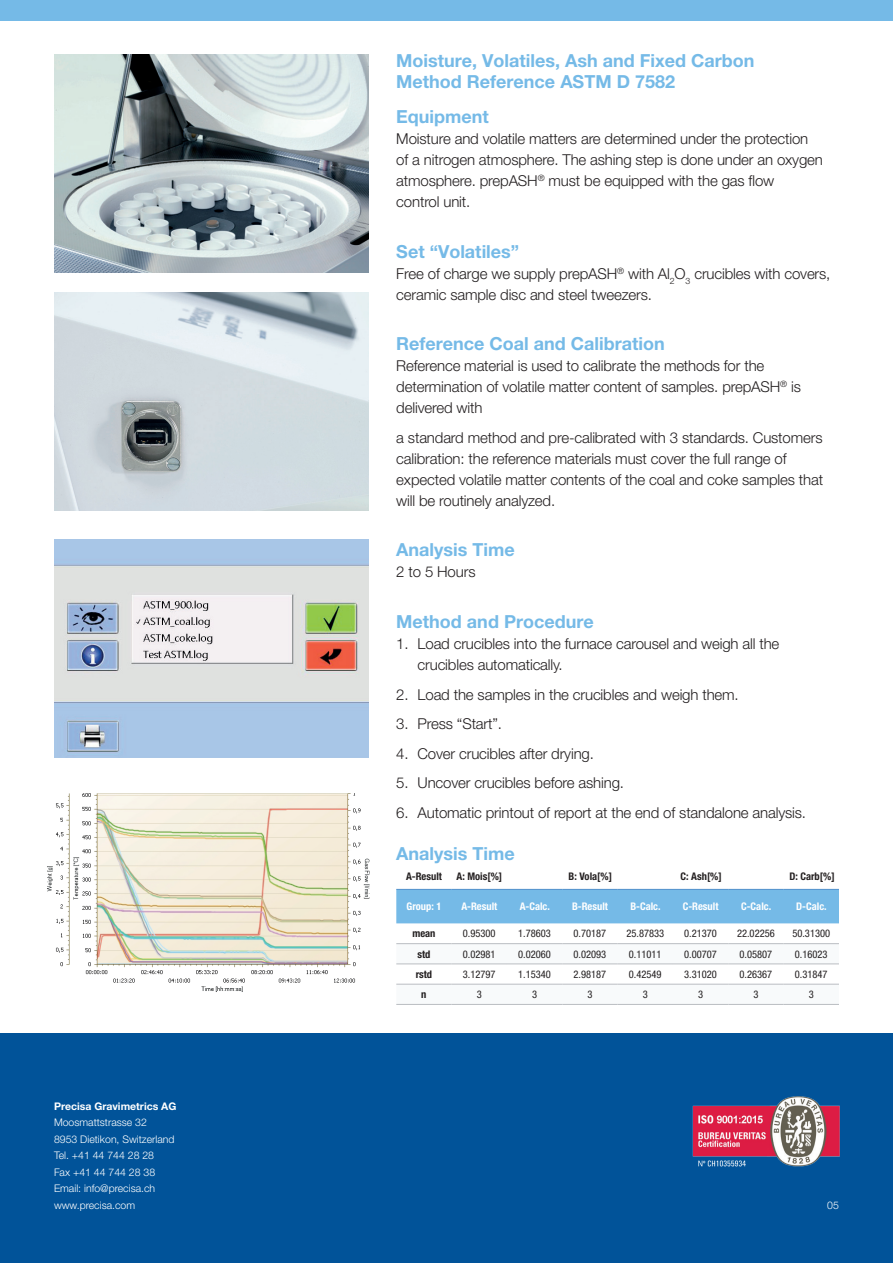
<style>
.page{position:relative;width:893px;height:1263px;background:#fff}
.page>*{position:absolute;margin:0;border:0;box-sizing:border-box;transform-origin:0 0}
.t1{font:700 18px/21px "Helvetica Neue LT Pro";color:#75bae7}
.t2{font:300 15px/21px "Helvetica Neue LT Pro";letter-spacing:-.01em;color:#231f20}
.t3{font:condensed 10.5px "Helvetica Neue LT Pro";color:#231f20}
.t4{font:300 10.5px/16.5px "Helvetica Neue LT Pro";color:#fff}
.t5{font:700 condensed 10.5px "Helvetica Neue LT Pro";color:#fff}
.t6{font:700 condensed 10.5px "Helvetica Neue LT Pro";color:#231f20}
.t7{font:700 10.5px "Helvetica Neue LT Pro";color:#fff}
</style>
<div class="page">
<img style="left:54px;top:292px;width:314px;height:218px">
<div style="left:0;top:0;width:893px;height:20px;background:#75bae7"></div>
<img style="left:54px;top:54px;width:314px;height:218px">
<img style="left:54px;top:539px;width:314px;height:218px">
<img style="left:47px;top:793px;width:323px;height:199px">
<div style="left:0;top:1033px;width:893px;height:230px;background:#015399"></div>
<img style="left:692px;top:1096px;width:148px;height:71px">
<div style="left:396px;top:890px;width:443px;height:33px;background:#75bae7"></div>
<svg style="left:396px;top:944px;width:443px;height:60px"></svg>
<hr style="left:396px;top:943px;width:56px;height:1px;background:#babdc2">
<hr style="left:452px;top:943px;width:55px;height:1px;background:#babdc2">
<hr style="left:507px;top:943px;width:55px;height:1px;background:#babdc2">
<hr style="left:562px;top:943px;width:56px;height:1px;background:#babdc2">
<hr style="left:618px;top:943px;width:55px;height:1px;background:#babdc2">
<hr style="left:673px;top:943px;width:55px;height:1px;background:#babdc2">
<hr style="left:728px;top:943px;width:56px;height:1px;background:#babdc2">
<hr style="left:784px;top:943px;width:55px;height:1px;background:#babdc2">
<hr style="left:396px;top:964px;width:56px;height:1px;background:#babdc2">
<hr style="left:452px;top:964px;width:55px;height:1px;background:#babdc2">
<hr style="left:507px;top:964px;width:55px;height:1px;background:#babdc2">
<hr style="left:562px;top:964px;width:56px;height:1px;background:#babdc2">
<hr style="left:618px;top:964px;width:55px;height:1px;background:#babdc2">
<hr style="left:673px;top:964px;width:55px;height:1px;background:#babdc2">
<hr style="left:728px;top:964px;width:56px;height:1px;background:#babdc2">
<hr style="left:784px;top:964px;width:55px;height:1px;background:#babdc2">
<hr style="left:396px;top:984px;width:56px;height:1px;background:#babdc2">
<hr style="left:452px;top:984px;width:55px;height:1px;background:#babdc2">
<hr style="left:507px;top:984px;width:55px;height:1px;background:#babdc2">
<hr style="left:562px;top:984px;width:56px;height:1px;background:#babdc2">
<hr style="left:618px;top:984px;width:55px;height:1px;background:#babdc2">
<hr style="left:673px;top:984px;width:55px;height:1px;background:#babdc2">
<hr style="left:728px;top:984px;width:56px;height:1px;background:#babdc2">
<hr style="left:784px;top:984px;width:55px;height:1px;background:#babdc2">
<hr style="left:396px;top:1004px;width:56px;height:1px;background:#babdc2">
<hr style="left:452px;top:1004px;width:55px;height:1px;background:#babdc2">
<hr style="left:507px;top:1004px;width:55px;height:1px;background:#babdc2">
<hr style="left:562px;top:1004px;width:56px;height:1px;background:#babdc2">
<hr style="left:618px;top:1004px;width:55px;height:1px;background:#babdc2">
<hr style="left:673px;top:1004px;width:55px;height:1px;background:#babdc2">
<hr style="left:728px;top:1004px;width:56px;height:1px;background:#babdc2">
<hr style="left:784px;top:1004px;width:55px;height:1px;background:#babdc2">
<hr style="left:396px;top:889px;width:56px;height:1px;background:#5090cc">
<hr style="left:452px;top:889px;width:55px;height:1px;background:#5090cc">
<hr style="left:507px;top:889px;width:55px;height:1px;background:#5090cc">
<hr style="left:562px;top:889px;width:56px;height:1px;background:#5090cc">
<hr style="left:618px;top:889px;width:55px;height:1px;background:#5090cc">
<hr style="left:673px;top:889px;width:55px;height:1px;background:#5090cc">
<hr style="left:728px;top:889px;width:56px;height:1px;background:#5090cc">
<hr style="left:784px;top:889px;width:55px;height:1px;background:#5090cc">
<p class="t7" style="left:54px;top:1100px;width:124px">Precisa Gravimetrics AG</p>
<p class="t4" style="left:54px;top:1114px;width:122px">Moosmattstrasse 32<br>8953 Dietikon, Switzerland<br>Tel. +41 44 744 28 28<br>Fax +41 44 744 28 38<br>Email: info@precisa.ch www.precisa.com</p>
<p class="t1" style="left:396px;top:50px;width:360px">Moisture, Volatiles, Ash and Fixed Carbon<br>Method Reference ASTM D 7582</p>
<p class="t1" style="left:396px;top:106px;width:94px">Equipment</p>
<p class="t2" style="left:396px;top:128px;width:428px">Moisture and volatile matters are determined under the protection of a nitrogen atmosphere. The ashing step is done under an oxygen atmosphere. prepASH<sup>®</sup> must be equipped with the gas flow<br>control unit.</p>
<p class="t1" style="left:396px;top:241px;width:124px">Set “Volatiles”</p>
<p class="t2" style="left:396px;top:263px;width:436px">Free of charge we supply prepASH<sup>®</sup> with Al<sub>2</sub>O<sub>3</sub> crucibles with covers, ceramic sample disc and steel tweezers.</p>
<p class="t1" style="left:396px;top:333px;width:270px">Reference Coal and Calibration</p>
<p class="t2" style="left:396px;top:355px;width:406px">Reference material is used to calibrate the methods for the determination of volatile matter content of samples. prepASH<sup>®</sup> is delivered with</p>
<p class="t2" style="left:396px;top:427px;width:428px">a standard method and pre-calibrated with 3 standards. Customers calibration: the reference materials must cover the full range of expected volatile matter contents of the coal and coke samples that will be routinely analyzed.</p>
<p class="t1" style="left:396px;top:539px;width:120px">Analysis Time</p>
<p class="t2" style="left:396px;top:561px;width:81px">2 to 5 Hours</p>
<p class="t1" style="left:396px;top:611px;width:199px">Method and Procedure</p>
<p class="t2" style="left:418px;top:633px;width:363px;text-indent:-21px">1. Load crucibles into the furnace carousel and weigh all the crucibles automatically.</p>
<p class="t2" style="left:396px;top:683px;width:344px">2. Load the samples in the crucibles and weigh them.</p>
<p class="t2" style="left:396px;top:713px;width:107px">3. Press “Start”.</p>
<p class="t2" style="left:396px;top:742px;width:199px">4. Cover crucibles after drying.</p>
<p class="t2" style="left:396px;top:772px;width:229px">5. Uncover crucibles before ashing.</p>
<p class="t2" style="left:396px;top:801px;width:411px">6. Automatic printout of report at the end of standalone analysis.</p>
<p class="t1" style="left:396px;top:842px;width:120px">Analysis Time</p>
<p class="t6" style="left:406px;top:869px;width:37px">A-Result</p>
<p class="t6" style="left:457px;top:869px;width:47px">A: Mois[%]</p>
<p class="t6" style="left:569px;top:869px;width:45px">B: Vola[%]</p>
<p class="t6" style="left:681px;top:869px;width:43px">C: Ash[%]</p>
<p class="t6" style="left:789px;top:869px;width:47px">D: Carb[%]</p>
<p class="t5" style="left:406px;top:900px;width:36px">Group: 1</p>
<p class="t5" style="left:461px;top:900px;width:37px">A-Result</p>
<p class="t5" style="left:520px;top:900px;width:32px">A-Calc.</p>
<p class="t5" style="left:572px;top:900px;width:37px">B-Result</p>
<p class="t5" style="left:630px;top:900px;width:32px">B-Calc.</p>
<p class="t5" style="left:683px;top:900px;width:37px">C-Result</p>
<p class="t5" style="left:741px;top:900px;width:32px">C-Calc.</p>
<p class="t5" style="left:796px;top:900px;width:32px">D-Calc.</p>
<p class="t6" style="left:412px;top:927px;width:25px">mean</p>
<p class="t3" style="left:463px;top:927px;width:34px">0.95300</p>
<p class="t3" style="left:518px;top:927px;width:34px">1.78603</p>
<p class="t3" style="left:574px;top:927px;width:34px">0.70187</p>
<p class="t3" style="left:626px;top:927px;width:39px">25.87833</p>
<p class="t3" style="left:684px;top:927px;width:34px">0.21370</p>
<p class="t3" style="left:737px;top:927px;width:39px">22.02256</p>
<p class="t3" style="left:792px;top:927px;width:39px">50.31300</p>
<p class="t6" style="left:417px;top:947px;width:15px">std</p>
<p class="t3" style="left:463px;top:948px;width:34px">0.02981</p>
<p class="t3" style="left:518px;top:948px;width:34px">0.02060</p>
<p class="t3" style="left:574px;top:948px;width:34px">0.02093</p>
<p class="t3" style="left:629px;top:948px;width:34px">0.11011</p>
<p class="t3" style="left:684px;top:948px;width:34px">0.00707</p>
<p class="t3" style="left:739px;top:948px;width:34px">0.05807</p>
<p class="t3" style="left:795px;top:948px;width:34px">0.16023</p>
<p class="t6" style="left:416px;top:968px;width:18px">rstd</p>
<p class="t3" style="left:463px;top:968px;width:34px">3.12797</p>
<p class="t3" style="left:518px;top:968px;width:34px">1.15340</p>
<p class="t3" style="left:573px;top:968px;width:34px">2.98187</p>
<p class="t3" style="left:629px;top:968px;width:34px">0.42549</p>
<p class="t3" style="left:684px;top:968px;width:34px">3.31020</p>
<p class="t3" style="left:739px;top:968px;width:34px">0.26367</p>
<p class="t3" style="left:795px;top:968px;width:34px">0.31847</p>
<p class="t6" style="left:421px;top:988px;width:7px">n</p>
<p class="t3" style="left:477px;top:988px;width:7px">3</p>
<p class="t3" style="left:532px;top:988px;width:7px">3</p>
<p class="t3" style="left:587px;top:988px;width:7px">3</p>
<p class="t3" style="left:643px;top:988px;width:7px">3</p>
<p class="t3" style="left:698px;top:988px;width:7px">3</p>
<p class="t3" style="left:753px;top:988px;width:7px">3</p>
<p class="t3" style="left:809px;top:988px;width:7px">3</p>
<p class="t4" style="left:827px;top:1197px;width:13px">05</p>
</div>
